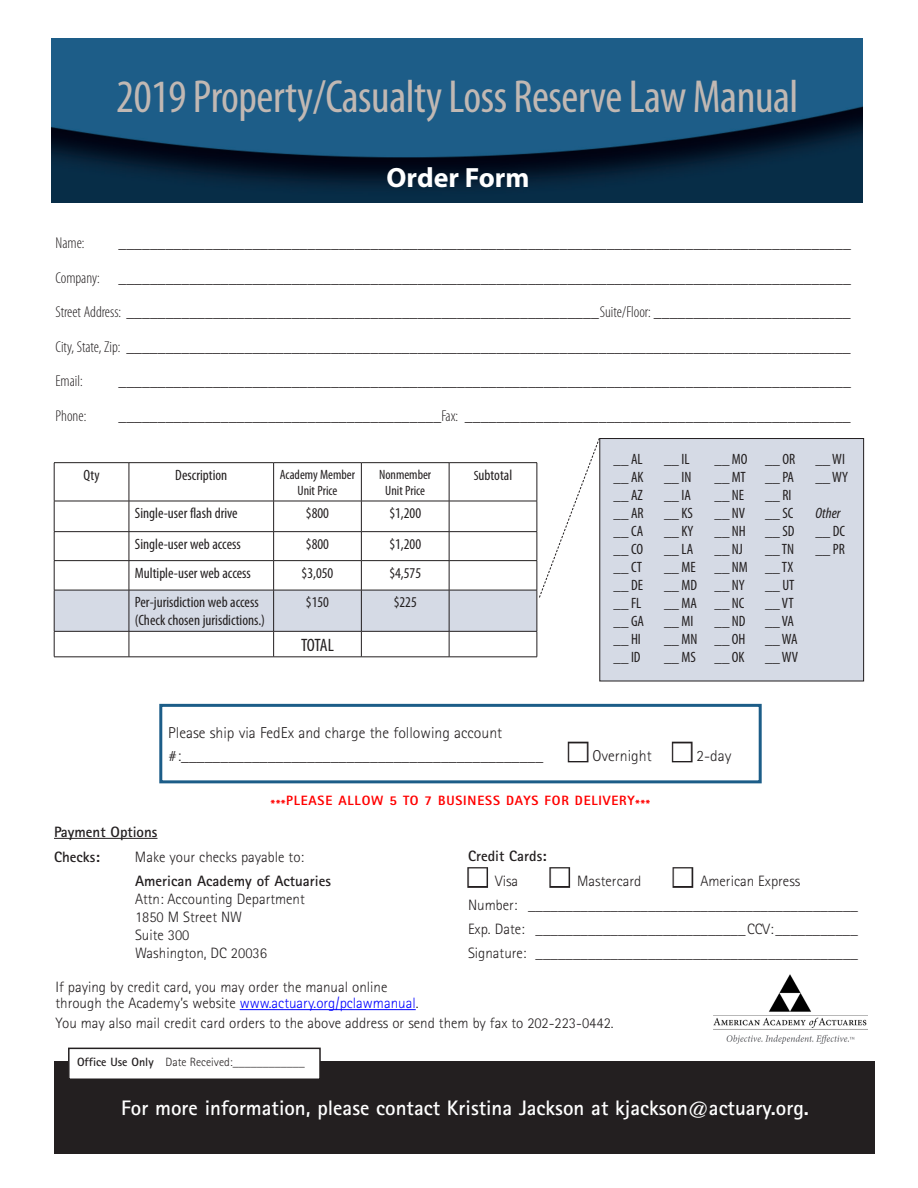
<style>
.page{position:relative;width:918px;height:1188px;background:#fff}
.page>*{position:absolute;margin:0;border:0;box-sizing:border-box;transform-origin:0 0}
.t1{font:condensed 46.5px "Myriad Pro";letter-spacing:-.01em;color:#c1b8b3}
.t2{font:700 27.9px "Myriad Pro";color:#fff}
.t3{font:700 21px "Rotis Sans Serif";color:#fff}
.t4{font:condensed 18px "Myriad Pro";letter-spacing:-.03em;color:#231f20}
.t5{font:300 condensed 15.75px "Myriad Pro";color:#231f20}
.t6{font:300 15.75px/22.5px "Rotis Sans Serif";color:#231f20}
.t7{font:300 15px/16.5px "Rotis Sans Serif";color:#231f20}
.t8{font:condensed 15px "Myriad Pro";color:#231f20}
.t9{font:700 15px "Rotis Sans Serif";color:#231f20}
.t10{font:italic condensed 15px "Myriad Pro";color:#231f20}
.t11{font:800 13.5px "Rotis Sans Serif";letter-spacing:.06em;color:#f00}
.t12{font:condensed 13.5px "Myriad Pro";color:#231f20}
.t13{font:300 12px "Rotis Sans Serif";color:#231f20}
.s1{font-size:13.5px}
.s2{color:#00f}
.s3{font-weight:700}
</style>
<div class="page">
<hr style="left:240px;top:1009px;width:176px;height:1px;background:#00f">
<div style="left:159px;top:704px;width:603px;height:79px;border:3px solid #1c5d88"></div>
<div style="left:54px;top:1061px;width:820px;height:92px;background:#231f20"></div>
<hr style="left:54px;top:657px;width:75px;height:1px;background:#231f20">
<hr style="left:129px;top:657px;width:145px;height:1px;background:#231f20">
<hr style="left:274px;top:657px;width:87px;height:1px;background:#231f20">
<hr style="left:361px;top:657px;width:88px;height:1px;background:#231f20">
<hr style="left:449px;top:657px;width:88px;height:1px;background:#231f20">
<div style="left:600px;top:439px;width:264px;height:242px;background:#d5dae5"></div>
<div style="left:599px;top:438px;width:265px;height:243px;border:1px solid #231f20"></div>
<svg style="left:54px;top:438px;width:546px;height:219px"></svg>
<img style="left:714px;top:975px;width:154px;height:68px">
<img style="left:52px;top:39px;width:810px;height:163px">
<hr style="left:54px;top:838px;width:103px;height:1px;background:#231f20">
<div style="left:69px;top:1048px;width:251px;height:31px;background:#fff"></div>
<div style="left:68px;top:1048px;width:253px;height:32px;border:2px solid #231f20"></div>
<p class="t1" style="left:116px;top:68px;width:684px">2019 Property/Casualty Loss Reserve Law Manual</p>
<p class="t2" style="left:387px;top:159px;width:144px">Order Form</p>
<p class="t5" style="left:56px;top:235px;width:31px">Name:</p>
<p class="t5" style="left:118px;top:235px;width:734px">_____________________________________________________________________________________________</p>
<p class="t5" style="left:56px;top:269px;width:797px">Company: _____________________________________________________________________________________________</p>
<p class="t5" style="left:56px;top:304px;width:797px">Street Address: ____________________________________________________________Suite/Floor: _________________________</p>
<p class="t5" style="left:56px;top:338px;width:797px">City, State, Zip: ____________________________________________________________________________________________</p>
<p class="t5" style="left:56px;top:373px;width:29px">Email:</p>
<p class="t5" style="left:118px;top:373px;width:734px">_____________________________________________________________________________________________</p>
<p class="t5" style="left:56px;top:407px;width:32px">Phone:</p>
<p class="t5" style="left:118px;top:407px;width:734px">_________________________________________Fax: _________________________________________________</p>
<p class="t8" style="left:84px;top:466px;width:17px">Qty</p>
<p class="t8" style="left:175px;top:466px;width:53px">Description</p>
<p class="t12" style="left:280px;top:466px;width:77px">Academy Member</p>
<p class="t12" style="left:298px;top:482px;width:41px">Unit Price</p>
<p class="t12" style="left:379px;top:466px;width:54px">Nonmember</p>
<p class="t12" style="left:385px;top:482px;width:41px">Unit Price</p>
<p class="t8" style="left:135px;top:504px;width:104px">Single-user flash drive</p>
<p class="t8" style="left:306px;top:504px;width:25px">$800</p>
<p class="t8" style="left:389px;top:504px;width:33px">$1,200</p>
<p class="t8" style="left:135px;top:535px;width:107px">Single-user web access</p>
<p class="t8" style="left:306px;top:535px;width:25px">$800</p>
<p class="t8" style="left:389px;top:535px;width:33px">$1,200</p>
<p class="t8" style="left:135px;top:564px;width:117px">Multiple-user web access</p>
<p class="t8" style="left:302px;top:564px;width:33px">$3,050</p>
<p class="t8" style="left:389px;top:564px;width:33px">$4,575</p>
<p class="t8" style="left:135px;top:593px;width:125px">Per-jurisdiction web access</p>
<p class="t8" style="left:135px;top:611px;width:132px">(Check chosen jurisdictions.)</p>
<p class="t8" style="left:306px;top:593px;width:25px">$150</p>
<p class="t8" style="left:394px;top:593px;width:25px">$225</p>
<p class="t4" style="left:301px;top:634px;width:34px">TOTAL</p>
<p class="t8" style="left:474px;top:466px;width:40px"><span class="s1">S</span>ubtotal</p>
<p class="t8" style="left:614px;top:450px;width:31px">__ AL</p>
<p class="t8" style="left:614px;top:468px;width:31px">__ AK</p>
<p class="t8" style="left:614px;top:486px;width:31px">__ AZ</p>
<p class="t8" style="left:614px;top:504px;width:32px">__ AR</p>
<p class="t8" style="left:614px;top:522px;width:31px">__ CA</p>
<p class="t8" style="left:614px;top:540px;width:31px">__ CO</p>
<p class="t8" style="left:614px;top:558px;width:30px">__ CT</p>
<p class="t8" style="left:614px;top:576px;width:31px">__ DE</p>
<p class="t8" style="left:614px;top:594px;width:29px">__ FL</p>
<p class="t8" style="left:614px;top:612px;width:32px">__ GA</p>
<p class="t8" style="left:614px;top:630px;width:29px">__ HI</p>
<p class="t8" style="left:614px;top:648px;width:29px">__ ID</p>
<p class="t8" style="left:664px;top:450px;width:27px">__ IL</p>
<p class="t8" style="left:664px;top:468px;width:29px">__ IN</p>
<p class="t8" style="left:664px;top:486px;width:28px">__ IA</p>
<p class="t8" style="left:664px;top:504px;width:30px">__ KS</p>
<p class="t8" style="left:664px;top:522px;width:31px">__ KY</p>
<p class="t8" style="left:664px;top:540px;width:31px">__ LA</p>
<p class="t8" style="left:664px;top:558px;width:33px">__ ME</p>
<p class="t8" style="left:664px;top:576px;width:35px">__ MD</p>
<p class="t8" style="left:664px;top:594px;width:34px">__ MA</p>
<p class="t8" style="left:664px;top:612px;width:31px">__ MI</p>
<p class="t8" style="left:664px;top:630px;width:35px">__ MN</p>
<p class="t8" style="left:664px;top:648px;width:33px">__ MS</p>
<p class="t8" style="left:715px;top:450px;width:35px">__ MO</p>
<p class="t8" style="left:715px;top:468px;width:33px">__ MT</p>
<p class="t8" style="left:715px;top:486px;width:31px">__ NE</p>
<p class="t8" style="left:715px;top:504px;width:32px">__ NV</p>
<p class="t8" style="left:715px;top:522px;width:33px">__ NH</p>
<p class="t8" style="left:715px;top:540px;width:30px">__ NJ</p>
<p class="t8" style="left:715px;top:558px;width:35px">__ NM</p>
<p class="t8" style="left:715px;top:576px;width:32px">__ NY</p>
<p class="t8" style="left:715px;top:594px;width:31px">__ NC</p>
<p class="t8" style="left:715px;top:612px;width:33px">__ ND</p>
<p class="t8" style="left:715px;top:630px;width:32px">__ OH</p>
<p class="t8" style="left:715px;top:648px;width:32px">__ OK</p>
<p class="t8" style="left:765px;top:450px;width:32px">__ OR</p>
<p class="t8" style="left:765px;top:468px;width:31px">__ PA</p>
<p class="t8" style="left:765px;top:486px;width:28px">__ RI</p>
<p class="t8" style="left:765px;top:504px;width:30px">__ SC</p>
<p class="t8" style="left:765px;top:522px;width:31px">__ SD</p>
<p class="t8" style="left:765px;top:540px;width:31px">__ TN</p>
<p class="t8" style="left:765px;top:558px;width:30px">__ TX</p>
<p class="t8" style="left:765px;top:576px;width:31px">__ UT</p>
<p class="t8" style="left:765px;top:594px;width:30px">__ VT</p>
<p class="t8" style="left:765px;top:612px;width:31px">__ VA</p>
<p class="t8" style="left:765px;top:630px;width:34px">__ WA</p>
<p class="t8" style="left:765px;top:648px;width:34px">__ WV</p>
<p class="t8" style="left:815px;top:450px;width:31px">__ WI</p>
<p class="t8" style="left:815px;top:468px;width:34px">__ WY</p>
<p class="t10" style="left:815px;top:504px;width:27px">Other</p>
<p class="t8" style="left:815px;top:522px;width:31px">__ DC</p>
<p class="t8" style="left:815px;top:540px;width:31px">__ PR</p>
<p class="t6" style="left:168px;top:722px;width:565px">Please ship via FedEx and charge the following account #:______________________________________________ ■ Overnight ■ 2-day</p>
<p class="t11" style="left:271px;top:792px;width:381px">***PLEASE ALLOW 5 TO 7 BUSINESS DAYS FOR DELIVERY***</p>
<p class="t9" style="left:54px;top:822px;width:105px">Payment Options</p>
<p class="t9" style="left:54px;top:847px;width:47px">Checks:</p>
<p class="t7" style="left:135px;top:848px;width:171px">Make your checks payable to:</p>
<p class="t9" style="left:135px;top:872px;width:198px">American Academy of Actuaries</p>
<p class="t7" style="left:135px;top:891px;width:171px">Attn: Accounting Department</p>
<p class="t7" style="left:135px;top:909px;width:109px">1850 M Street NW</p>
<p class="t7" style="left:135px;top:927px;width:56px">Suite 300</p>
<p class="t7" style="left:135px;top:945px;width:134px">Washington, DC 20036</p>
<p class="t9" style="left:468px;top:846px;width:80px">Credit Cards:</p>
<p class="t7" style="left:468px;top:873px;width:334px">■ Visa ■ Mastercard ■ American Express</p>
<p class="t7" style="left:468px;top:897px;width:391px">Number: ____________________________________________</p>
<p class="t7" style="left:468px;top:921px;width:391px">Exp. Date: ____________________________CCV:___________</p>
<p class="t7" style="left:468px;top:945px;width:392px">Signature: ___________________________________________</p>
<p class="t7" style="left:56px;top:978px;width:365px">If paying by credit card, you may order the manual online through the Academy’s website <span class="s2">www.actuary.org/pclawmanual</span>.</p>
<p class="t7" style="left:56px;top:1014px;width:560px">You may also mail credit card orders to the above address or send them by fax to 202-223-0442.</p>
<p class="t13" style="left:77px;top:1055px;width:229px"><span class="s3">Office Use Only</span> Date Received:____________</p>
<p class="t3" style="left:121px;top:1095px;width:689px">For more information, please contact Kristina Jackson at kjackson@actuary.org.</p>
</div>
